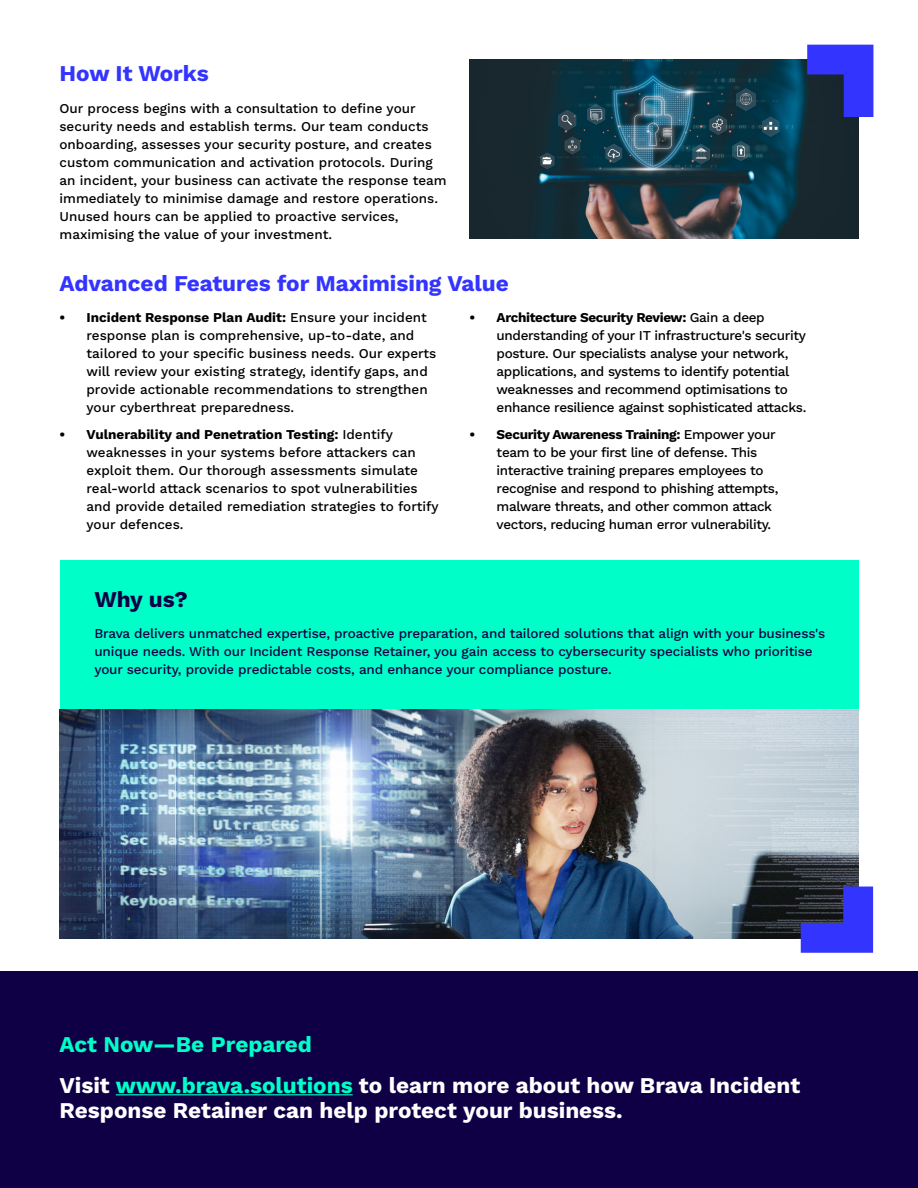
<style>
.page{position:relative;width:918px;height:1188px;background:#fff}
.page>*{position:absolute;margin:0;border:0;box-sizing:border-box;transform-origin:0 0}
.t1{font:700 22.5px/25.5px "Work Sans";color:#fff}
.Body{font:700 22.5px "Work Sans";color:#3434ff}
.t2{font:700 22.5px "Work Sans";color:#00ffc8}
.Body-2{font:700 22.5px "Work Sans";color:#0f0046}
.Body-3{font:500 13.5px/18px "Work Sans";color:#000}
.Body-4{font:500 13.5px/18px "Work Sans";letter-spacing:-.025em;color:#000}
.Body-5{font:500 13.5px/18px "Work Sans";letter-spacing:-.01em;color:#0f0046}
.s1{font-weight:700}
.s2{color:#00ffc8}
</style>
<div class="page">
<div style="left:0;top:971px;width:918px;height:217px;background:#0f0046"></div>
<hr style="left:116px;top:1094px;width:237px;height:1px;background:#00ffc8">
<div style="left:60px;top:560px;width:798px;height:149px;background:#00ffc8"></div>
<img style="left:470px;top:59px;width:388px;height:180px">
<img style="left:60px;top:709px;width:798px;height:230px">
<svg style="left:807px;top:45px;width:66px;height:72px;background:#2a2fba"></svg>
<svg style="left:801px;top:887px;width:72px;height:66px;background:#3031bb"></svg>
<p class="Body" style="left:60px;top:56px;width:151px">How It Works</p>
<p class="Body-3" style="left:60px;top:98px;width:389px">Our process begins with a consultation to define your security needs and establish terms. Our team conducts onboarding, assesses your security posture, and creates custom communication and activation protocols. During an incident, your business can activate the response team immediately to minimise damage and restore operations.<br>Unused hours can be applied to proactive services, maximising the value of your investment.</p>
<p class="Body" style="left:60px;top:266px;width:451px">Advanced Features for Maximising Value</p>
<p class="Body-3" style="left:87px;top:308px;width:351px;text-indent:-27px"><span class="s1">• Incident Response Plan Audit:</span> Ensure your incident response plan is comprehensive, up-to-date, and tailored to your specific business needs. Our experts will review your existing strategy, identify gaps, and provide actionable recommendations to strengthen your cyberthreat preparedness.</p>
<p class="Body-3" style="left:87px;top:424px;width:354px;text-indent:-27px"><span class="s1">• Vulnerability and Penetration Testing:</span> Identify weaknesses in your systems before attackers can exploit them. Our thorough assessments simulate real-world attack scenarios to spot vulnerabilities and provide detailed remediation strategies to fortify your defences.</p>
<p class="Body-4" style="left:497px;top:308px;width:311px;text-indent:-27px"><span class="s1">• Architecture Security Review:</span> Gain a deep understanding of your IT infrastructure's security posture. Our specialists analyse your network, applications, and systems to identify potential weaknesses and recommend optimisations to enhance resilience against sophisticated attacks.</p>
<p class="Body-4" style="left:497px;top:424px;width:283px;text-indent:-27px"><span class="s1">• Security Awareness Training:</span> Empower your team to be your first line of defense. This interactive training prepares employees to recognise and respond to phishing attempts, malware threats, and other common attack vectors, reducing human error vulnerability.</p>
<p class="Body-2" style="left:94px;top:582px;width:95px">Why us?</p>
<p class="Body-5" style="left:94px;top:624px;width:732px">Brava delivers unmatched expertise, proactive preparation, and tailored solutions that align with your business's unique needs. With our Incident Response Retainer, you gain access to cybersecurity specialists who prioritise your security, provide predictable costs, and enhance your compliance posture.</p>
<p class="t2" style="left:60px;top:1027px;width:254px">Act Now—Be Prepared</p>
<p class="t1" style="left:60px;top:1071px;width:742px">Visit <span class="s2">www.brava.solutions</span> to learn more about how Brava Incident<br>Response Retainer can help protect your business.</p>
</div>
